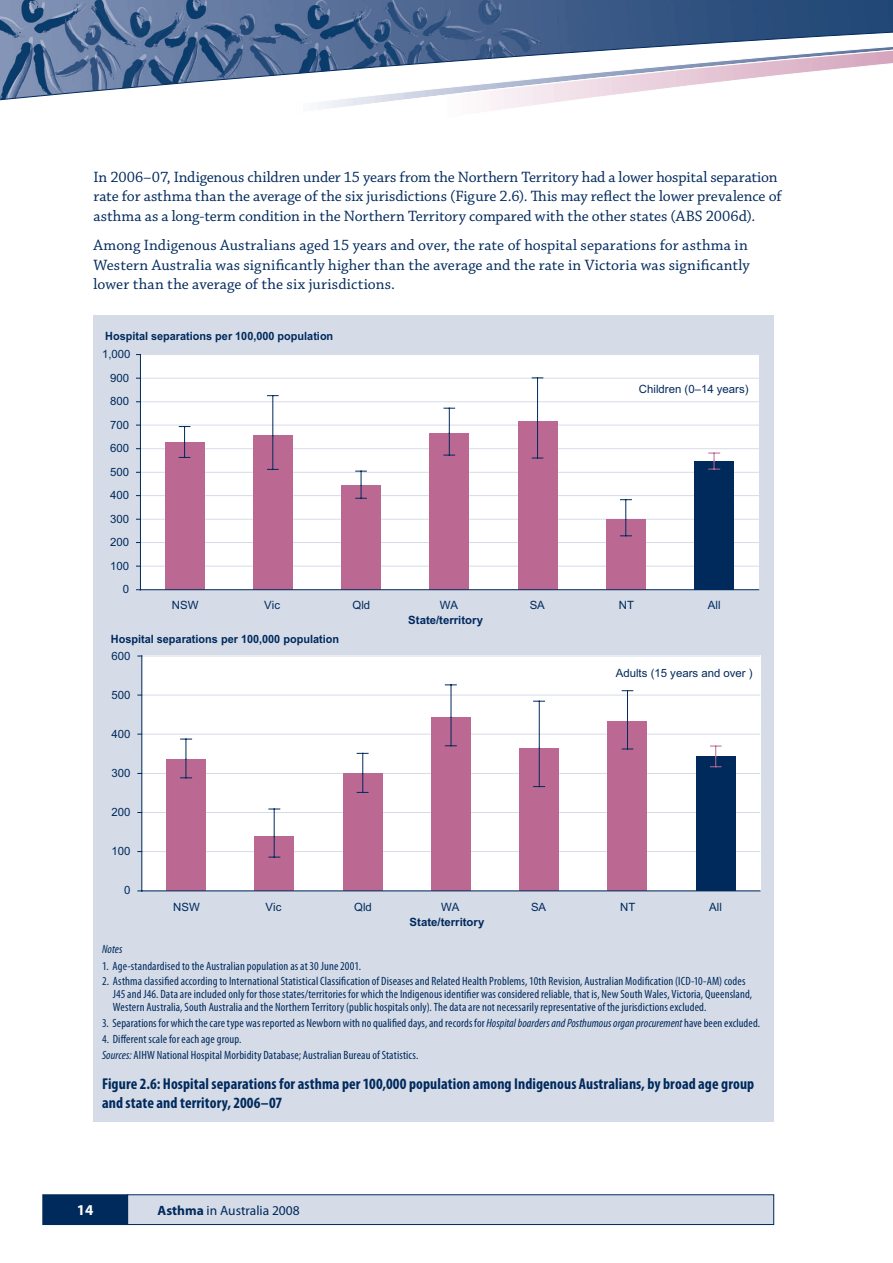
<style>
.page{position:relative;width:893px;height:1263px;background:#fff}
.page>*{position:absolute;margin:0;border:0;box-sizing:border-box;transform-origin:0 0}
.t1{font:15.75px/19.5px "Chaparral Pro";letter-spacing:.005em;color:#00295c}
.t2{font:700 condensed 15.75px/19.5px "Myriad Pro";letter-spacing:.005em;color:#00295c}
.t3{font:700 15px "Myriad Pro";color:#fff}
.t4{font:13.5px "Myriad Pro";color:#00295c}
.t5{font:condensed 12px/12.8px "Myriad Pro";letter-spacing:.01em;color:#00295c}
.t6{font:italic condensed 12px "Myriad Pro";letter-spacing:.01em;color:#00295c}
.t7{font:11.4px "Arial";color:#00295c}
.t8{font:700 11.4px "Arial";color:#00295c;scale:.96 1}
.t9{font:700 11.4px "Arial";color:#00295c}
.s1{font-style:italic}
.s2{font-weight:700}
</style>
<div class="page">
<img style="left:0;top:0;width:893px;height:14px">
<svg style="left:0;top:14px;width:892px;height:8px;background:#44628d"></svg>
<svg style="left:0;top:22px;width:892px;height:89px"></svg>
<div style="left:128px;top:1195px;width:646px;height:29px;background:#d5dce8"></div>
<div style="left:127px;top:1194px;width:647px;height:31px;border:1px solid #00295c"></div>
<div style="left:43px;top:1195px;width:84px;height:29px;background:#00295c"></div>
<div style="left:43px;top:1194px;width:85px;height:31px;border:1px solid #00295c"></div>
<svg style="left:892px;top:14px;width:1px;height:49px"></svg>
<div style="left:94px;top:315px;width:680px;height:806px;background:#d5dce8"></div>
<div style="left:140px;top:354px;width:619px;height:236px;background:#fff"></div>
<div style="left:142px;top:655px;width:618px;height:236px;background:#fff"></div>
<hr style="left:140px;top:354px;width:619px;height:1px;background:#d5dce8">
<hr style="left:140px;top:378px;width:619px;height:1px;background:#d5dce8">
<hr style="left:140px;top:401px;width:619px;height:1px;background:#d5dce8">
<hr style="left:140px;top:425px;width:619px;height:1px;background:#d5dce8">
<hr style="left:140px;top:448px;width:619px;height:1px;background:#d5dce8">
<hr style="left:140px;top:472px;width:619px;height:1px;background:#d5dce8">
<hr style="left:140px;top:495px;width:619px;height:1px;background:#d5dce8">
<hr style="left:140px;top:519px;width:619px;height:1px;background:#d5dce8">
<hr style="left:140px;top:542px;width:619px;height:1px;background:#d5dce8">
<hr style="left:140px;top:566px;width:619px;height:1px;background:#d5dce8">
<div style="left:165px;top:443px;width:39px;height:147px;background:#bb6993"></div>
<div style="left:253px;top:436px;width:40px;height:154px;background:#bb6993"></div>
<div style="left:342px;top:485px;width:39px;height:105px;background:#bb6993"></div>
<div style="left:430px;top:433px;width:39px;height:157px;background:#bb6993"></div>
<div style="left:518px;top:422px;width:39px;height:168px;background:#bb6993"></div>
<div style="left:606px;top:519px;width:40px;height:71px;background:#bb6993"></div>
<div style="left:694px;top:461px;width:40px;height:129px;background:#00295c"></div>
<hr style="left:272px;top:395px;width:1px;height:41px;background:#00295c">
<hr style="left:537px;top:377px;width:1px;height:45px;background:#00295c">
<svg style="left:179px;top:426px;width:11px;height:32px"></svg>
<hr style="left:272px;top:435px;width:1px;height:35px;background:#00295c">
<svg style="left:355px;top:470px;width:12px;height:29px"></svg>
<svg style="left:443px;top:408px;width:12px;height:48px"></svg>
<hr style="left:537px;top:421px;width:1px;height:38px;background:#00295c">
<svg style="left:620px;top:499px;width:12px;height:37px"></svg>
<svg style="left:708px;top:452px;width:12px;height:18px"></svg>
<hr style="left:140px;top:354px;width:1px;height:236px;background:#00295c">
<hr style="left:140px;top:589px;width:619px;height:1px;background:#00295c">
<hr style="left:141px;top:656px;width:619px;height:1px;background:#d5dce8">
<hr style="left:141px;top:695px;width:619px;height:1px;background:#d5dce8">
<hr style="left:141px;top:734px;width:619px;height:1px;background:#d5dce8">
<hr style="left:141px;top:773px;width:619px;height:1px;background:#d5dce8">
<hr style="left:141px;top:812px;width:619px;height:1px;background:#d5dce8">
<hr style="left:141px;top:851px;width:619px;height:1px;background:#d5dce8">
<div style="left:166px;top:759px;width:40px;height:132px;background:#bb6993"></div>
<div style="left:255px;top:837px;width:39px;height:54px;background:#bb6993"></div>
<div style="left:343px;top:774px;width:39px;height:117px;background:#bb6993"></div>
<div style="left:431px;top:717px;width:39px;height:174px;background:#bb6993"></div>
<div style="left:519px;top:748px;width:40px;height:143px;background:#bb6993"></div>
<div style="left:608px;top:722px;width:39px;height:169px;background:#bb6993"></div>
<div style="left:696px;top:756px;width:39px;height:135px;background:#00295c"></div>
<hr style="left:451px;top:684px;width:1px;height:34px;background:#00295c">
<hr style="left:539px;top:701px;width:1px;height:48px;background:#00295c">
<hr style="left:627px;top:690px;width:1px;height:32px;background:#00295c">
<svg style="left:180px;top:738px;width:12px;height:40px"></svg>
<svg style="left:268px;top:808px;width:12px;height:50px"></svg>
<svg style="left:357px;top:753px;width:12px;height:40px"></svg>
<svg style="left:445px;top:717px;width:12px;height:29px"></svg>
<hr style="left:539px;top:747px;width:1px;height:40px;background:#00295c">
<svg style="left:622px;top:721px;width:11px;height:29px"></svg>
<svg style="left:710px;top:745px;width:12px;height:22px"></svg>
<hr style="left:141px;top:655px;width:1px;height:236px;background:#00295c">
<hr style="left:141px;top:890px;width:619px;height:1px;background:#00295c">
<p class="t1" style="left:94px;top:168px;width:690px">In 2006–07, Indigenous children under 15 years from the Northern Territory had a lower hospital separation rate for asthma than the average of the six jurisdictions (Figure 2.6). This may reflect the lower prevalence of asthma as a long-term condition in the Northern Territory compared with the other states (ABS 2006d).</p>
<p class="t1" style="left:94px;top:236px;width:658px">Among Indigenous Australians aged 15 years and over, the rate of hospital separations for asthma in<br>Western Australia was significantly higher than the average and the rate in Victoria was significantly lower than the average of the six jurisdictions.</p>
<p class="t8" style="left:105px;top:329px;width:239px">Hospital separations per 100,000 population</p>
<p class="t7" style="left:102px;top:347px;width:30px">1,000</p>
<p class="t7" style="left:110px;top:370px;width:21px">900</p>
<p class="t7" style="left:110px;top:394px;width:21px">800</p>
<p class="t7" style="left:110px;top:417px;width:21px">700</p>
<p class="t7" style="left:110px;top:441px;width:21px">600</p>
<p class="t7" style="left:110px;top:464px;width:21px">500</p>
<p class="t7" style="left:110px;top:488px;width:21px">400</p>
<p class="t7" style="left:110px;top:511px;width:21px">300</p>
<p class="t7" style="left:110px;top:535px;width:21px">200</p>
<p class="t7" style="left:110px;top:558px;width:21px">100</p>
<p class="t7" style="left:123px;top:582px;width:8px">0</p>
<p class="t7" style="left:639px;top:382px;width:111px">Children (0–14 years)</p>
<p class="t7" style="left:172px;top:598px;width:28px">NSW</p>
<p class="t7" style="left:264px;top:598px;width:17px">Vic</p>
<p class="t7" style="left:352px;top:598px;width:19px">Qld</p>
<p class="t7" style="left:440px;top:598px;width:20px">WA</p>
<p class="t7" style="left:530px;top:598px;width:17px">SA</p>
<p class="t7" style="left:619px;top:598px;width:17px">NT</p>
<p class="t7" style="left:708px;top:598px;width:14px">All</p>
<p class="t9" style="left:408px;top:613px;width:76px">State/territory</p>
<p class="t8" style="left:111px;top:632px;width:239px">Hospital separations per 100,000 population</p>
<p class="t7" style="left:111px;top:648px;width:21px">600</p>
<p class="t7" style="left:111px;top:687px;width:21px">500</p>
<p class="t7" style="left:111px;top:726px;width:21px">400</p>
<p class="t7" style="left:111px;top:765px;width:21px">300</p>
<p class="t7" style="left:111px;top:805px;width:21px">200</p>
<p class="t7" style="left:111px;top:844px;width:21px">100</p>
<p class="t7" style="left:124px;top:883px;width:8px">0</p>
<p class="t7" style="left:616px;top:666px;width:138px">Adults (15 years and over )</p>
<p class="t7" style="left:173px;top:899px;width:28px">NSW</p>
<p class="t7" style="left:266px;top:899px;width:17px">Vic</p>
<p class="t7" style="left:354px;top:899px;width:19px">Qld</p>
<p class="t7" style="left:441px;top:899px;width:20px">WA</p>
<p class="t7" style="left:531px;top:899px;width:17px">SA</p>
<p class="t7" style="left:620px;top:899px;width:17px">NT</p>
<p class="t7" style="left:709px;top:899px;width:14px">All</p>
<p class="t9" style="left:410px;top:914px;width:76px">State/territory</p>
<p class="t6" style="left:102px;top:941px;width:22px">Notes</p>
<p class="t5" style="left:102px;top:959px;width:260px">1. Age-standardised to the Australian population as at 30 June 2001.</p>
<p class="t5" style="left:113px;top:975px;width:641px;text-indent:-11px">2. Asthma classified according to International Statistical Classification of Diseases and Related Health Problems, 10th Revision, Australian Modification (ICD-10-AM) codes<br>J45 and J46. Data are included only for those states/territories for which the Indigenous identifier was considered reliable, that is, New South Wales, Victoria, Queensland,<br>Western Australia, South Australia and the Northern Territory (public hospitals only). The data are not necessarily representative of the jurisdictions excluded.</p>
<p class="t5" style="left:102px;top:1016px;width:660px">3. Separations for which the care type was reported as Newborn with no qualified days, and records for <span class="s1">Hospital boarders and Posthumous organ procurement</span> have been excluded.</p>
<p class="t5" style="left:102px;top:1031px;width:318px;line-height:15.9px">4. Different scale for each age group.<br><span class="s1">Sources:</span> AIHW National Hospital Morbidity Database; Australian Bureau of Statistics.</p>
<h1 class="t2" style="left:102px;top:1073px;width:654px">Figure 2.6: Hospital separations for asthma per 100,000 population among Indigenous Australians, by broad age group and state and territory, 2006–07</h1>
<p class="t3" style="left:77px;top:1200px;width:18px">14</p>
<p class="t4" style="left:158px;top:1202px;width:144px"><span class="s2">Asthma</span> in Australia 2008</p>
</div>
